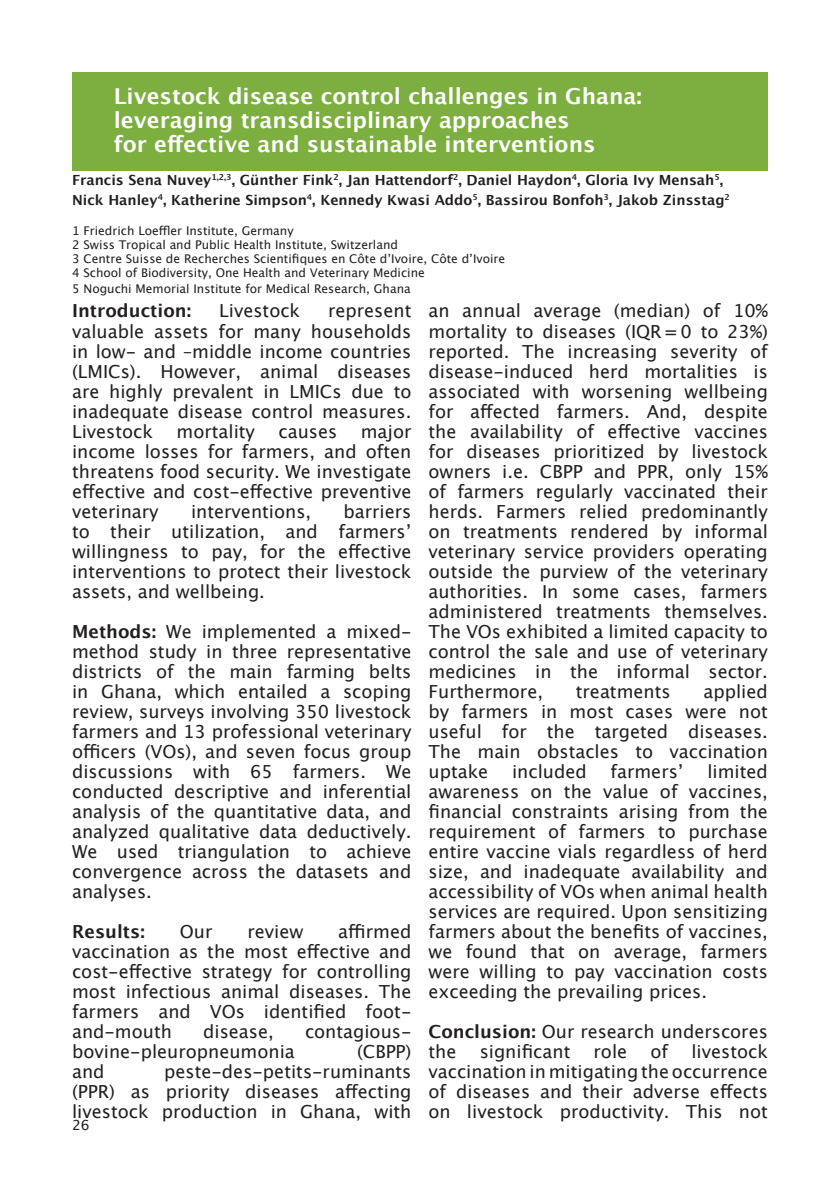
<style>
.page{position:relative;width:840px;height:1191px;background:#fff}
.page>*{position:absolute;margin:0;border:0;box-sizing:border-box;transform-origin:0 0}
.t1{font:700 22px/24px "Lucida Grande";color:#fff}
.t2{font:18px/20px "Lucida Grande";color:#231f20;text-align:justify}
.t3{font:700 18px "Lucida Grande";color:#231f20}
.t4{font:700 14px "Lucida Grande";color:#231f20}
.t5{font:14px "Lucida Grande";color:#231f20}
.t6{font:12px "Lucida Grande";color:#231f20}
.s1{font-weight:700}
</style>
<div class="page">
<div style="left:72px;top:72px;width:695px;height:98px;background:#7caf40"></div>
<p class="t1" style="left:114px;top:84px;width:529px">Livestock disease control challenges in Ghana: leveraging transdisciplinary approaches</p>
<p class="t1" style="left:114px;top:132px;width:483px">for effective and sustainable interventions</p>
<p class="t4" style="left:72px;top:168px;width:652px">Francis Sena Nuvey<sup>1,2,3</sup>, Günther Fink<sup>2</sup>, Jan Hattendorf<sup>2</sup>, Daniel Haydon<sup>4</sup>, Gloria Ivy Mensah<sup>5</sup>,</p>
<p class="t4" style="left:72px;top:188px;width:659px">Nick Hanley<sup>4</sup>, Katherine Simpson<sup>4</sup>, Kennedy Kwasi Addo<sup>5</sup>, Bassirou Bonfoh<sup>3</sup>, Jakob Zinsstag<sup>2</sup></p>
<p class="t6" style="left:72px;top:224px;width:223px">1 Friedrich Loeffler Institute, Germany</p>
<p class="t6" style="left:72px;top:238px;width:327px">2 Swiss Tropical and Public Health Institute, Switzerland</p>
<p class="t6" style="left:72px;top:252px;width:434px">3 Centre Suisse de Recherches Scientifiques en Côte d’Ivoire, Côte d’Ivoire</p>
<p class="t6" style="left:72px;top:266px;width:354px">4 School of Biodiversity, One Health and Veterinary Medicine</p>
<p class="t6" style="left:72px;top:282px;width:340px">5 Noguchi Memorial Institute for Medical Research, Ghana</p>
<p class="t3" style="left:72px;top:296px;width:121px">Introduction:</p>
<p class="t2" style="left:219px;top:301px;width:82px">Livestock</p>
<p class="t2" style="left:428px;top:301px;width:341px">an annual average (median) of 10% mortality to diseases (IQR=0 to 23%) reported. The increasing severity of disease-induced herd mortalities is associated with worsening wellbeing for affected farmers. And, despite the availability of effective vaccines for diseases prioritized by livestock owners i.e. CBPP and PPR, only 15% of farmers regularly vaccinated their herds. Farmers relied predominantly on treatments rendered by informal veterinary service providers operating outside the purview of the veterinary authorities. In some cases, farmers administered treatments themselves.<br>The VOs exhibited a limited capacity to control the sale and use of veterinary medicines in the informal sector.<br>Furthermore,</p>
<p class="t2" style="left:72px;top:301px;width:341px;text-indent:256px">represent valuable assets for many households in low- and –middle income countries (LMICs). However, animal diseases are highly prevalent in LMICs due to inadequate disease control measures.<br>Livestock</p>
<p class="t2" style="left:176px;top:421px;width:80px">mortality</p>
<p class="t2" style="left:278px;top:421px;width:60px">causes</p>
<p class="t2" style="left:72px;top:421px;width:341px;text-indent:288px">major income losses for farmers, and often threatens food security. We investigate effective and cost-effective preventive veterinary</p>
<p class="t2" style="left:72px;top:501px;width:341px;text-indent:271px">barriers to their utilization, and farmers’ willingness to pay, for the effective interventions to protect their livestock assets, and wellbeing.</p>
<p class="t2" style="left:72px;top:621px;width:341px"><span class="s1">Methods:</span> We implemented a mixed&shy;method study in three representative districts of the main farming belts in Ghana, which entailed a scoping review, surveys involving 350 livestock farmers and 13 professional veterinary officers (VOs), and seven focus group discussions with 65 farmers. We conducted descriptive and inferential analysis of the quantitative data, and analyzed qualitative data deductively.<br>We used triangulation to achieve convergence across the datasets and analyses.</p>
<p class="t3" style="left:72px;top:916px;width:74px">Results:</p>
<p class="t2" style="left:180px;top:921px;width:34px">Our</p>
<p class="t2" style="left:247px;top:921px;width:57px">review</p>
<p class="t2" style="left:191px;top:501px;width:122px">interventions,</p>
<p class="t2" style="left:428px;top:681px;width:341px;text-indent:275px">applied by farmers in most cases were not useful for the targeted diseases.<br>The main obstacles to vaccination uptake</p>
<p class="t2" style="left:575px;top:681px;width:96px">treatments</p>
<p class="t2" style="left:511px;top:761px;width:76px">included</p>
<p class="t2" style="left:610px;top:761px;width:74px">farmers’</p>
<p class="t2" style="left:428px;top:761px;width:341px;text-indent:279px">limited awareness on the value of vaccines, financial constraints arising from the requirement of farmers to purchase entire vaccine vials regardless of herd size, and inadequate availability and accessibility of VOs when animal health services are required. Upon sensitizing farmers about the benefits of vaccines, we found that on average, farmers were willing to pay vaccination costs exceeding the prevailing prices.</p>
<p class="t2" style="left:428px;top:1021px;width:341px"><span class="s1">Conclusion:</span> Our research underscores the</p>
<p class="t2" style="left:72px;top:921px;width:341px;text-indent:266px">affirmed vaccination as the most effective and cost-effective strategy for controlling most infectious animal diseases. The farmers and VOs identified foot&shy;and-mouth</p>
<p class="t2" style="left:203px;top:1021px;width:72px">disease,</p>
<p class="t2" style="left:305px;top:1021px;width:108px">contagious-</p>
<p class="t2" style="left:72px;top:1041px;width:224px">bovine-pleuropneumonia</p>
<p class="t2" style="left:357px;top:1041px;width:56px">(CBPP)</p>
<p class="t2" style="left:72px;top:1061px;width:34px">and</p>
<p class="t2" style="left:479px;top:1041px;width:92px">significant</p>
<p class="t2" style="left:593px;top:1041px;width:35px">role</p>
<p class="t2" style="left:650px;top:1041px;width:19px">of</p>
<p class="t2" style="left:428px;top:1041px;width:341px;text-indent:263px">livestock vaccination in mitigating the occurrence of diseases and their adverse effects on livestock productivity. This not</p>
<p class="t2" style="left:72px;top:1061px;width:341px;text-indent:92px">peste-des-petits-ruminants (PPR) as priority diseases affecting livestock production in Ghana, with</p>
<p class="t5" style="left:72px;top:1116px;width:19px">26</p>
</div>
